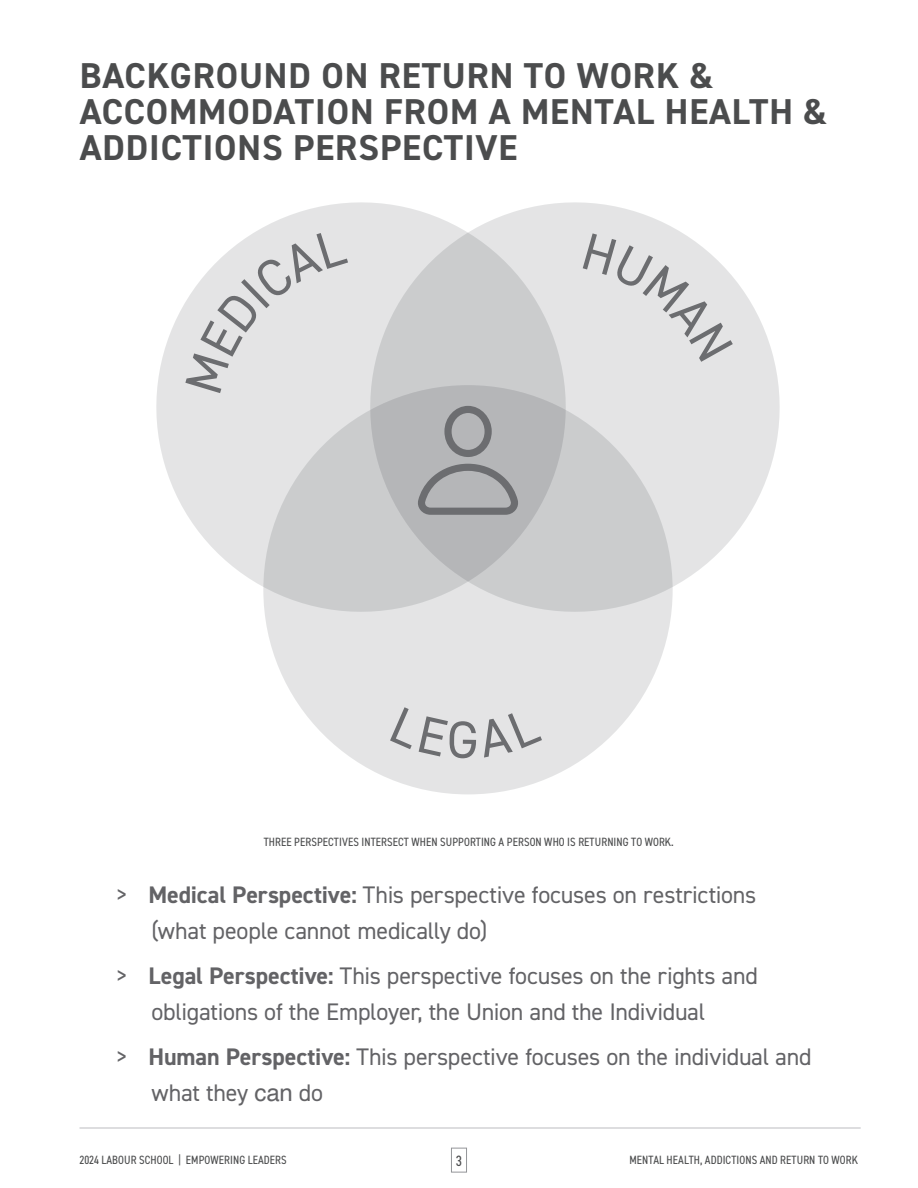
<style>
.page{position:relative;width:918px;height:1188px;background:#fff}
.page>*{position:absolute;margin:0;border:0;box-sizing:border-box;transform-origin:0 0}
.t1{font:700 36px/36px "DIN2014";letter-spacing:.025em;color:#4b4c4d}
.t2{font:24px/36px "DIN2014";letter-spacing:-.01em;color:#636366}
.t3{font:condensed 15px "DIN2014";color:#4b4c4d}
.t4{font:condensed 12px "DIN2014";letter-spacing:.01em;color:#4b4c4d}
.s1{font-weight:700}
.s2{font-family:"Helvetica"}
</style>
<div class="page">
<div style="left:263px;top:385px;width:410px;height:409px;background:#e4e4e5;border-radius:50%"></div>
<svg style="left:566px;top:202px;width:214px;height:410px;fill:#e4e4e5"></svg>
<svg style="left:156px;top:202px;width:410px;height:410px"></svg>
<svg style="left:415px;top:404px;width:102px;height:114px;background:#a4a5a8"></svg>
<hr style="left:80px;top:1128px;width:781px;height:1px;background:#bcbdc0">
<div style="left:451px;top:1148px;width:16px;height:24px;border:1px solid #939598"></div>
<div style="left:583px;top:233px;width:150px;height:129px;background:#e4e4e5"></div>
<svg style="left:185px;top:228px;width:163px;height:165px;background:#e6e6e7"></svg>
<h1 class="t1" style="left:80px;top:57px;width:749px">BACKGROUND ON RETURN TO WORK &amp;<br>ACCOMMODATION FROM A MENTAL HEALTH &amp;<br>ADDICTIONS PERSPECTIVE</h1>
<p class="t4" style="left:264px;top:834px;width:412px">THREE PERSPECTIVES INTERSECT WHEN SUPPORTING A PERSON WHO IS RETURNING TO WORK.</p>
<p class="t2" style="left:152px;top:877px;width:606px;text-indent:-36px">&gt; <span class="s1">Medical Perspective:</span> This perspective focuses on restrictions (what people cannot medically do)</p>
<p class="t2" style="left:151px;top:958px;width:608px;text-indent:-36px">&gt; <span class="s1">Legal Perspective:</span> This perspective focuses on the rights and obligations of the Employer, the Union and the Individual</p>
<p class="t2" style="left:152px;top:1039px;width:662px;text-indent:-36px">&gt; <span class="s1">Human Perspective:</span> This perspective focuses on the individual and what they <span class="s2">can</span> do</p>
<p class="t4" style="left:80px;top:1152px;width:209px">2024 LABOUR SCHOOL | EMPOWERING LEADERS</p>
<p class="t3" style="left:456px;top:1151px;width:8px">3</p>
<p class="t4" style="left:629px;top:1152px;width:88px">MENTAL HEALTH, ADDIC</p>
<p class="t4" style="left:731px;top:1152px;width:11px">TIONS</p>
<p class="t4" style="left:760px;top:1152px;width:44px">AND RETURN</p>
<p class="t4" style="left:818px;top:1152px;width:41px">TO WOR K</p>
</div>
